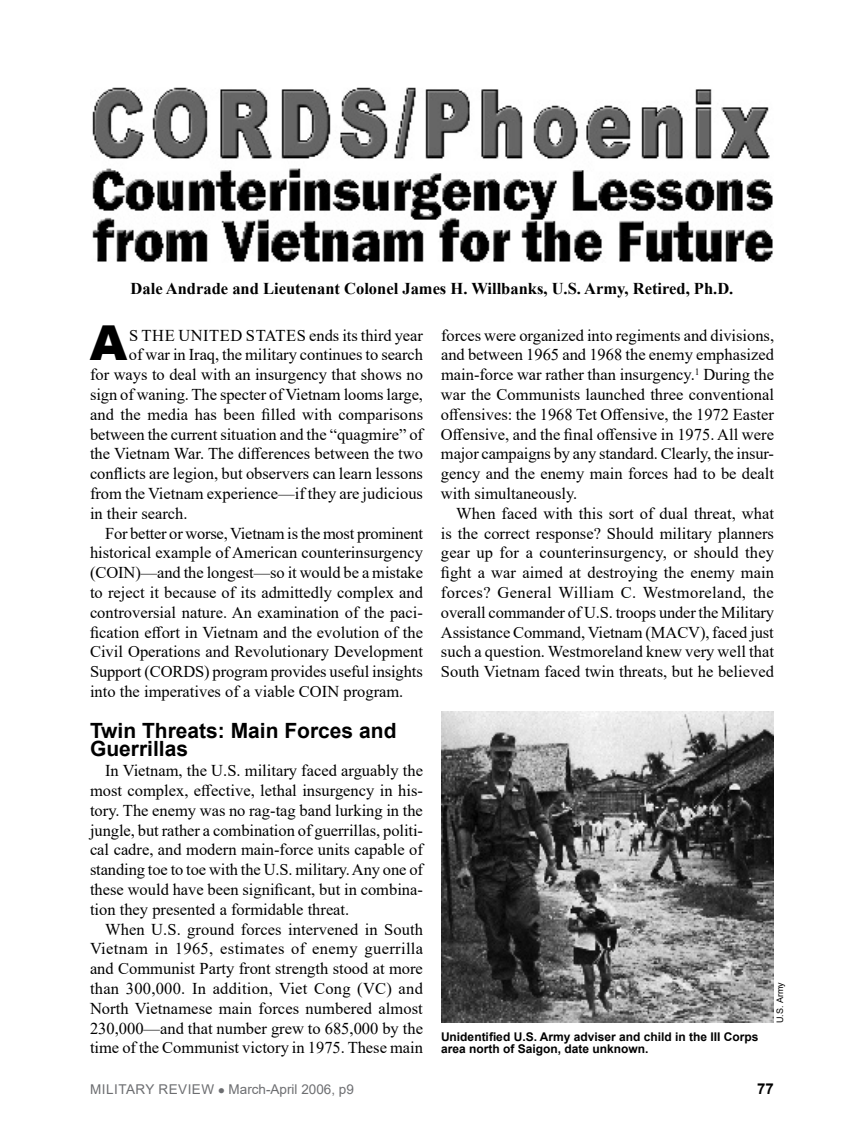
<style>
.page{position:relative;width:864px;height:1134px;background:#fff}
.page>*{position:absolute;margin:0;border:0;box-sizing:border-box;transform-origin:0 0}
.t1{font:900 48.15px "Arial";color:#000}
.t2{font:700 21px/18px "Arial";color:#000}
.t3{font:16.5px/19.8px "Times New Roman";color:#000;text-align:justify}
.t4{font:700 16.5px "Times New Roman";color:#000}
.t5{font:700 15px "Arial";color:#000}
.t6{font:13.5px "Arial";color:#6d6e71}
.t7{font:700 12px/12.8px "Arial";color:#000}
.t8{font:9px "Arial";color:#000}
</style>
<div class="page">
<img style="left:92px;top:87px;width:681px;height:175px">
<img style="left:441px;top:711px;width:333px;height:312px">
<p class="t4" style="left:131px;top:277px;width:604px">Dale Andrade and Lieutenant Colonel James H. Willbanks, U.S. Army, Retired, Ph.D.</p>
<p class="t1" style="left:90px;top:308px;width:39px">A</p>
<p class="t3" style="left:129px;top:325px;width:295px">S THE UNITED STATES ends its third year</p>
<p class="t3" style="left:129px;top:344px;width:296px">of war in Iraq, the military continues to search</p>
<p class="t3" style="left:90px;top:364px;width:335px">for ways to deal with an insurgency that shows no</p>
<p class="t3" style="left:90px;top:384px;width:335px">sign of waning. The specter of Vietnam looms large,</p>
<p class="t3" style="left:90px;top:404px;width:335px">and the media has been filled with comparisons</p>
<p class="t3" style="left:90px;top:424px;width:335px">between the current situation and the “quagmire” of</p>
<p class="t3" style="left:90px;top:443px;width:334px">the Vietnam War. The differences between the two</p>
<p class="t3" style="left:90px;top:463px;width:335px">conflicts are legion, but observers can learn lessons</p>
<p class="t3" style="left:90px;top:483px;width:335px">from the Vietnam experience—if they are judicious</p>
<p class="t3" style="left:90px;top:503px;width:99px">in their search.</p>
<p class="t3" style="left:90px;top:523px;width:335px;text-indent:15px">For better or worse, Vietnam is the most prominent historical example of American counterinsurgency (COIN)—and the longest—so it would be a mistake to reject it because of its admittedly complex and controversial nature. An examination of the paci&shy;fication effort in Vietnam and the evolution of the Civil Operations and Revolutionary Development Support (CORDS) program provides useful insights into the imperatives of a viable COIN program.</p>
<h1 class="t2" style="left:90px;top:722px;width:308px">Twin Threats: Main Forces and<br>Guerrillas</h1>
<p class="t3" style="left:90px;top:760px;width:335px;text-indent:15px">In Vietnam, the U.S. military faced arguably the most complex, effective, lethal insurgency in his&shy;tory. The enemy was no rag-tag band lurking in the jungle, but rather a combination of guerrillas, politi&shy;cal cadre, and modern main-force units capable of standing toe to toe with the U.S. military. Any one of these would have been significant, but in combina&shy;tion they presented a formidable threat.</p>
<p class="t3" style="left:90px;top:919px;width:335px;text-indent:15px">When U.S. ground forces intervened in South Vietnam in 1965, estimates of enemy guerrilla and Communist Party front strength stood at more than 300,000. In addition, Viet Cong (VC) and North Vietnamese main forces numbered almost 230,000—and that number grew to 685,000 by the time of the Communist victory in 1975. These main</p>
<p class="t3" style="left:441px;top:325px;width:335px">forces were organized into regiments and divisions,</p>
<p class="t3" style="left:441px;top:344px;width:335px">and between 1965 and 1968 the enemy emphasized main-force war rather than insurgency.<sup>1</sup> During the</p>
<p class="t3" style="left:441px;top:384px;width:335px">war the Communists launched three conventional offensives: the 1968 Tet Offensive, the 1972 Easter Offensive, and the final offensive in 1975. All were</p>
<p class="t3" style="left:441px;top:443px;width:335px">major campaigns by any standard. Clearly, the insur&shy;gency and the enemy main forces had to be dealt with simultaneously.</p>
<p class="t3" style="left:441px;top:503px;width:335px;text-indent:15px">When faced with this sort of dual threat, what is the correct response? Should military planners gear up for a counterinsurgency, or should they fight a war aimed at destroying the enemy main forces? General William C. Westmoreland, the overall commander of U.S. troops under the Military Assistance Command, Vietnam (MACV), faced just such a question. Westmoreland knew very well that South Vietnam faced twin threats, but he believed</p>
<p class="t7" style="left:441px;top:1030px;width:319px">Unidentified U.S. Army adviser and child in the III Corps area north of Saigon, date unknown.</p>
<p class="t8" style="left:774px;top:1023px;width:42px;rotate:-90deg">U.S. Army</p>
<p class="t6" style="left:90px;top:1079px;width:265px">MILITARY REVIEW ● March-April 2006, p9</p>
<p class="t5" style="left:757px;top:1078px;width:18px">77</p>
</div>
